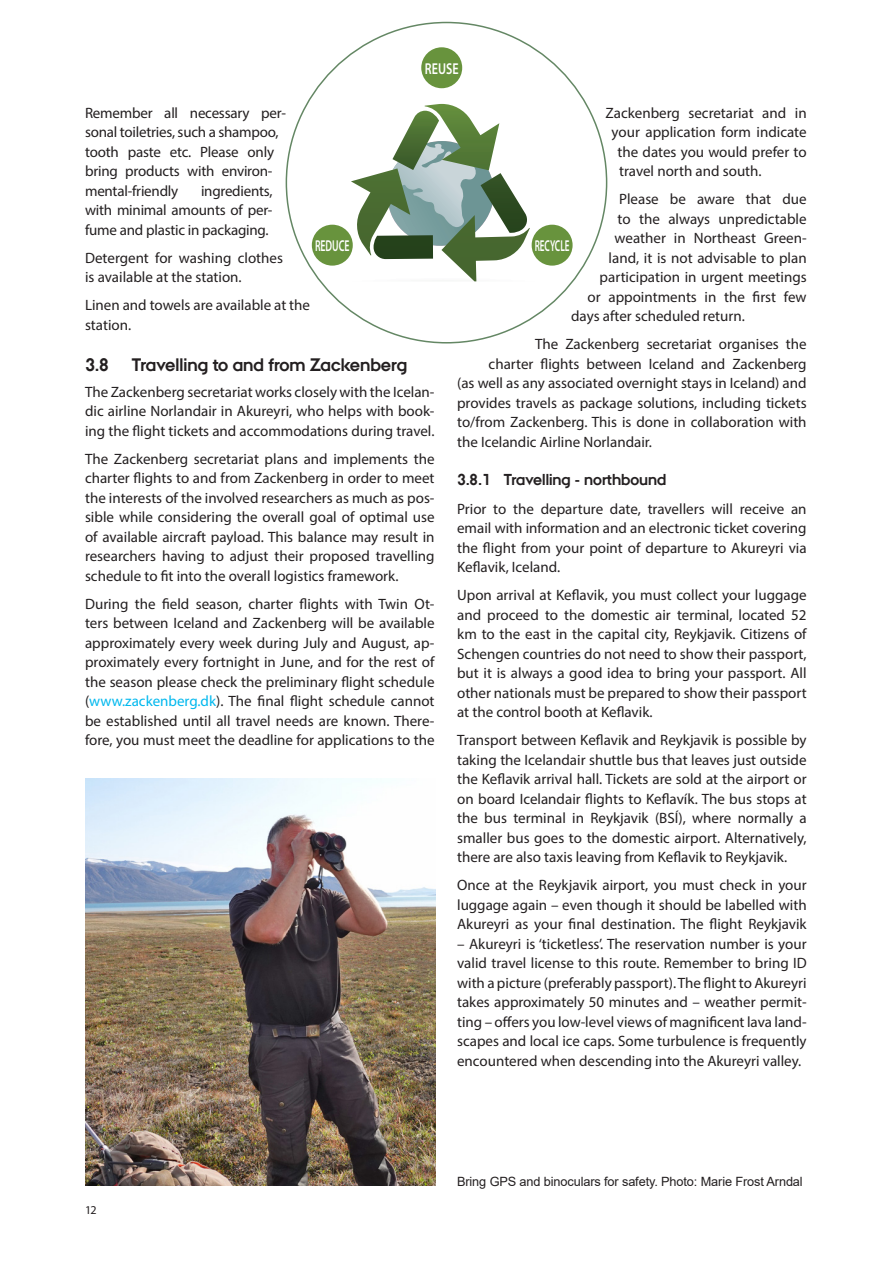
<style>
.page{position:relative;width:893px;height:1263px;background:#fff}
.page>*{position:absolute;margin:0;border:0;box-sizing:border-box;transform-origin:0 0}
.t1{font:700 18px "AU Passata";color:#231f20}
.t2{font:700 15.75px "AU Passata";color:#231f20}
.t3{font:600 15.75px "Myriad Pro";color:#fff;scale:.58 1}
.t4{font:600 15.75px "Myriad Pro";color:#fff;scale:.62 1}
.t5{font:600 15.75px "Myriad Pro";color:#fff;scale:.76 1}
.Body_Text{font:15px/19.5px "Myriad Pro";color:#231f20;text-align:justify}
.Figur{font:12.75px "Arial";letter-spacing:-.01em;color:#231f20}
.t6{font:12px "Myriad Pro";color:#231f20}
.s1{color:#00b8ee}
</style>
<div class="page">
<div style="left:532px;top:225px;width:41px;height:41px;background:#68933d;border-radius:50%"></div>
<div style="left:312px;top:225px;width:41px;height:41px;background:#68933d;border-radius:50%"></div>
<div style="left:421px;top:47px;width:41px;height:41px;background:#68933d;border-radius:50%"></div>
<svg style="left:326px;top:104px;width:233px;height:177px"></svg>
<img style="left:86px;top:778px;width:350px;height:408px">
<p class="t5" style="left:425px;top:58px;width:46px">REUSE</p>
<p class="Body_Text" style="left:85px;top:103px;width:203px;text-align:left">Remember all necessary per&shy;sonal toiletries, such a shampoo, tooth paste etc. Please only bring products with environ&shy;mental-friendly</p>
<p class="Body_Text" style="left:606px;top:103px;width:202px">Zackenberg secretariat and in</p>
<p class="Body_Text" style="left:612px;top:122px;width:197px">your application form indicate</p>
<p class="Body_Text" style="left:618px;top:142px;width:191px">the dates you would prefer to</p>
<p class="Body_Text" style="left:619px;top:161px;width:144px">travel north and south.</p>
<p class="Body_Text" style="left:619px;top:189px;width:189px">Please be aware that due</p>
<p class="Body_Text" style="left:618px;top:209px;width:190px">to the always unpredictable</p>
<p class="Body_Text" style="left:615px;top:228px;width:194px">weather in Northeast Green-</p>
<p class="Body_Text" style="left:609px;top:248px;width:200px">land, it is not advisable to plan</p>
<p class="Body_Text" style="left:600px;top:267px;width:209px">participation in urgent meetings</p>
<p class="Body_Text" style="left:588px;top:287px;width:220px">or appointments in the first few</p>
<p class="Body_Text" style="left:571px;top:306px;width:175px">days after scheduled return.</p>
<p class="Body_Text" style="left:535px;top:334px;width:273px">The Zackenberg secretariat organises the</p>
<p class="Body_Text" style="left:489px;top:354px;width:320px">charter flights between Iceland and Zackenberg</p>
<p class="Body_Text" style="left:457px;top:373px;width:351px">(as well as any associated overnight stays in Iceland) and</p>
<p class="Body_Text" style="left:457px;top:393px;width:351px">provides travels as package solutions, including tickets</p>
<p class="Body_Text" style="left:457px;top:412px;width:351px">to/from Zackenberg. This is done in collaboration with</p>
<p class="Body_Text" style="left:457px;top:432px;width:196px">the Icelandic Airline Norlandair.</p>
<p class="t2" style="left:457px;top:470px;width:211px">3.8.1 Travelling - northbound</p>
<p class="Body_Text" style="left:457px;top:499px;width:351px">Prior to the departure date, travellers will receive an email with information and an electronic ticket covering the flight from your point of departure to Akureyri via Keflavik, Iceland.</p>
<p class="Body_Text" style="left:457px;top:585px;width:351px">Upon arrival at Keflavik, you must collect your luggage and proceed to the domestic air terminal, located 52 km to the east in the capital city, Reykjavik. Citizens of Schengen countries do not need to show their passport, but it is always a good idea to bring your passport. All other nationals must be prepared to show their passport at the control booth at Keflavik.</p>
<p class="Body_Text" style="left:457px;top:730px;width:351px">Transport between Keflavik and Reykjavik is possible by taking the Icelandair shuttle bus that leaves just outside the Keflavik arrival hall. Tickets are sold at the airport or on board Icelandair flights to Keflavík. The bus stops at the bus terminal in Reykjavik (BSÍ), where normally a smaller bus goes to the domestic airport. Alternatively, there are also taxis leaving from Keflavik to Reykjavik.</p>
<p class="Body_Text" style="left:457px;top:875px;width:351px">Once at the Reykjavik airport, you must check in your luggage again – even though it should be labelled with Akureyri as your final destination. The flight Reykjavik</p>
<p class="Body_Text" style="left:457px;top:934px;width:351px">– Akureyri is ‘ticketless’. The reservation number is your valid travel license to this route. Remember to bring ID with a picture (preferably passport). The flight to Akureyri takes approximately 50 minutes and – weather permit&shy;ting – offers you low-level views of magnificent lava land&shy;scapes and local ice caps. Some turbulence is frequently encountered when descending into the Akureyri valley.</p>
<p class="Body_Text" style="left:85px;top:181px;width:189px;text-indent:116px">ingredients, with minimal amounts of per&shy;fume and plastic in packaging.</p>
<p class="Body_Text" style="left:85px;top:248px;width:199px">Detergent for washing clothes is available at the station.</p>
<p class="Body_Text" style="left:85px;top:295px;width:227px">Linen and towels are available at the station.</p>
<p class="t1" style="left:85px;top:354px;width:324px">3.8 Travelling to and from Zackenberg</p>
<p class="Body_Text" style="left:85px;top:382px;width:351px">The Zackenberg secretariat works closely with the Icelan&shy;dic airline Norlandair in Akureyri, who helps with book&shy;ing the flight tickets and accommodations during travel.</p>
<p class="Body_Text" style="left:85px;top:449px;width:351px">The Zackenberg secretariat plans and implements the charter flights to and from Zackenberg in order to meet the interests of the involved researchers as much as pos&shy;sible while considering the overall goal of optimal use of available aircraft payload. This balance may result in researchers having to adjust their proposed travelling schedule to fit into the overall logistics framework.</p>
<p class="Body_Text" style="left:85px;top:594px;width:351px">During the field season, charter flights with Twin Ot&shy;ters between Iceland and Zackenberg will be available approximately every week during July and August, ap&shy;proximately every fortnight in June, and for the rest of the season please check the preliminary flight schedule (<span class="s1">www.zackenberg.dk</span>). The final flight schedule cannot be established until all travel needs are known. There&shy;fore, you must meet the deadline for applications to the</p>
<p class="t4" style="left:315px;top:236px;width:57px">REDUCE</p>
<p class="t3" style="left:535px;top:236px;width:62px">RECYCLE</p>
<p class="t6" style="left:85px;top:1203px;width:13px">12</p>
<p class="Figur" style="left:457px;top:1172px;width:347px">Bring GPS and binoculars for safety. Photo: Marie Frost Arndal</p>
</div>
